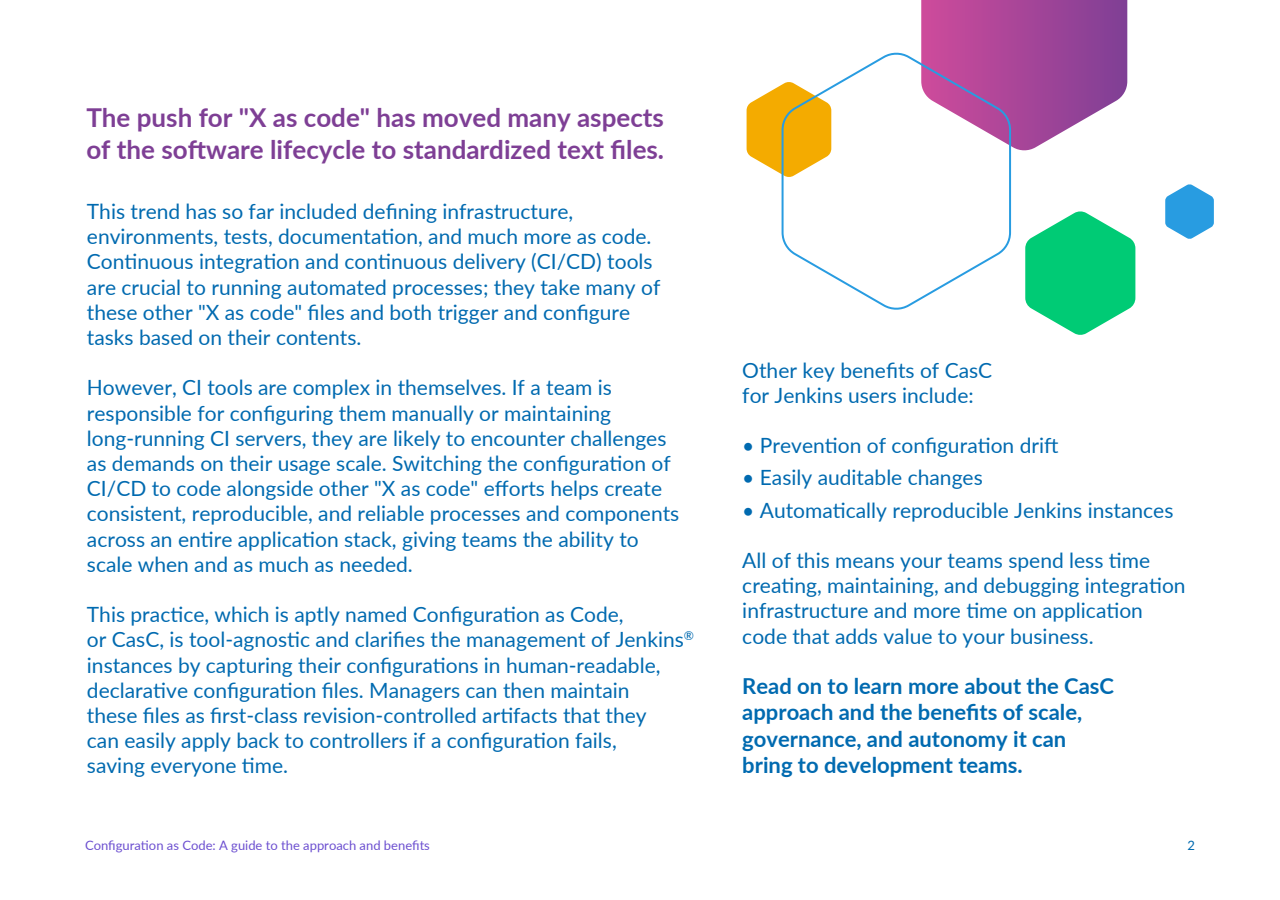
<style>
.page{position:relative;width:1280px;height:900px;background:#fff}
.page>*{position:absolute;margin:0;border:0;box-sizing:border-box;transform-origin:0 0}
.t1{font:700 26px/31.2px "Lato";color:#7e3f95}
.t2{font:700 22px/26.4px "Lato";color:#006ab0}
.t3{font:21px/25.2px "Lato";color:#006ab0}
.t4{font:13px "Lato";color:#6c4fd0}
.t5{font:13px "Lato";color:#006ab0}
</style>
<div class="page">
<svg style="left:921px;top:0;width:206px;height:151px;background:#ab5ba4"></svg>
<svg style="left:1025px;top:211px;width:110px;height:124px"></svg>
<svg style="left:747px;top:85px;width:34px;height:89px"></svg>
<svg style="left:781px;top:50px;width:231px;height:260px"></svg>
<svg style="left:1165px;top:184px;width:49px;height:55px"></svg>
<p class="t1" style="left:86px;top:101px;width:579px">The push for "X as code" has moved many aspects of the software lifecycle to standardized text files.</p>
<p class="t3" style="left:87px;top:198px;width:575px">This trend has so far included defining infrastructure, environments, tests, documentation, and much more as code.<br>Continuous integration and continuous delivery (CI/CD) tools are crucial to running automated processes; they take many of these other "X as code" files and both trigger and configure tasks based on their contents.</p>
<p class="t3" style="left:87px;top:374px;width:594px">However, CI tools are complex in themselves. If a team is responsible for configuring them manually or maintaining long-running CI servers, they are likely to encounter challenges as demands on their usage scale. Switching the configuration of CI/CD to code alongside other "X as code" efforts helps create consistent, reproducible, and reliable processes and components across an entire application stack, giving teams the ability to scale when and as much as needed.</p>
<p class="t3" style="left:87px;top:601px;width:609px">This practice, which is aptly named Configuration as Code,<br>or CasC, is tool-agnostic and clarifies the management of Jenkins<sup>® </sup>instances by capturing their configurations in human-readable, declarative configuration files. Managers can then maintain<br>these files as first-class revision-controlled artifacts that they<br>can easily apply back to controllers if a configuration fails,<br>saving everyone time.</p>
<p class="t3" style="left:742px;top:357px;width:251px">Other key benefits of CasC for Jenkins users include:</p>
<p class="t3" style="left:742px;top:432px;width:318px">• Prevention of configuration drift</p>
<p class="t3" style="left:742px;top:464px;width:242px">• Easily auditable changes</p>
<p class="t3" style="left:742px;top:496px;width:433px">• Automatically reproducible Jenkins instances</p>
<p class="t3" style="left:742px;top:547px;width:445px">All of this means your teams spend less time creating, maintaining, and debugging integration infrastructure and more time on application code that adds value to your business.</p>
<p class="t2" style="left:742px;top:672px;width:373px">Read on to learn more about the CasC approach and the benefits of scale, governance, and autonomy it can bring to development teams.</p>
<p class="t4" style="left:85px;top:836px;width:346px">Configuration as Code: A guide to the approach and benefits</p>
<p class="t5" style="left:1187px;top:836px;width:9px">2</p>
</div>
